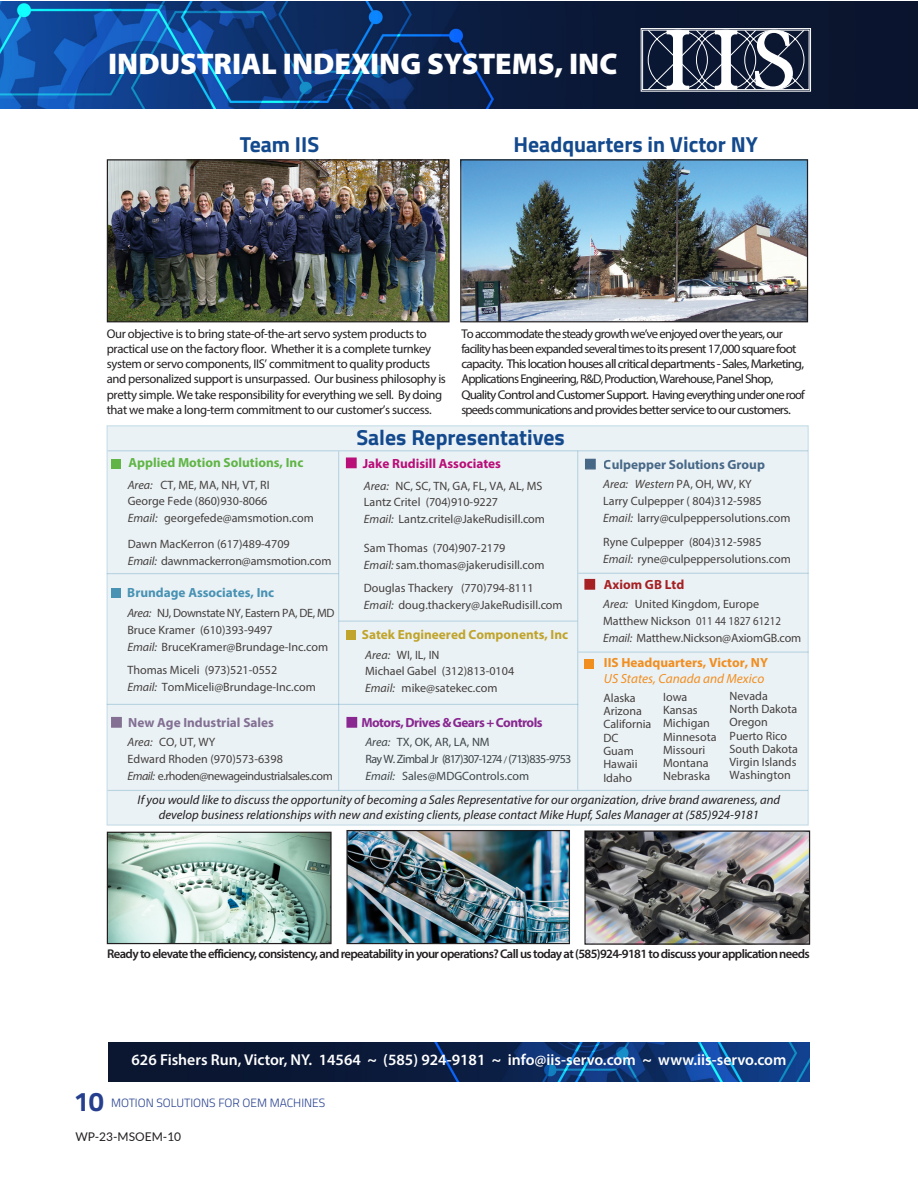
<style>
.page{position:relative;width:918px;height:1188px;background:#fff}
.page>*{position:absolute;margin:0;border:0;box-sizing:border-box;transform-origin:0 0}
.t1{font:900 30px "Myriad Pro";color:#fff}
.t2{font:700 27px "Titillium Web";color:#253f8e}
.t3{font:700 21.75px "Titillium Web";color:#13498d}
.t4{font:600 15.75px "Myriad Pro";color:#fff}
.t5{font:700 13.35px/15.9px "Myriad Pro";color:#f18e20}
.t6{font:700 13.35px "Myriad Pro";color:#c0a42b}
.t7{font:700 13.35px "Myriad Pro";letter-spacing:-.04em;color:#892890}
.t8{font:700 13.35px "Myriad Pro";color:#60b546}
.t9{font:700 13.35px "Myriad Pro";color:#002c56}
.t10{font:700 13.35px "Myriad Pro";color:#b90d77}
.t11{font:700 13.35px "Myriad Pro";color:#4892b3}
.t12{font:700 13.35px "Myriad Pro";color:#837093}
.t13{font:700 13.35px "Myriad Pro";color:#a62023}
.t14{font:12.75px/15.3px "Myriad Pro";letter-spacing:-.06em;color:#231f20}
.t15{font:12.75px/15.1px "Myriad Pro";letter-spacing:-.03em;color:#231f20}
.t16{font:italic 12.75px/15.1px "Myriad Pro";color:#231f20;text-align:center}
.t17{font:600 12.75px "Myriad Pro";letter-spacing:-.05em;color:#231f20}
.t18{font:12.15px/13.4px "Myriad Pro";color:#44403d}
.t19{font:12.15px/17px "Myriad Pro";letter-spacing:-.04em;color:#3f464b}
.t20{font:12.15px/17px "Myriad Pro";letter-spacing:-.04em;color:#44403d}
.t21{font:300 12px "Titillium Web";color:#253f8e}
.t22{font:12px "Lato";color:#231f20}
.s1{font-style:italic}
.s2{font-size:9.6px}
.s3{font-weight:400;font-style:italic}
</style>
<div class="page">
<img style="left:464px;top:161px;width:342px;height:159px">
<div style="left:460px;top:159px;width:348px;height:163px;border:1px solid #231f20"></div>
<div style="left:109px;top:161px;width:355px;height:176px;background:#fff"></div>
<img style="left:109px;top:161px;width:339px;height:159px">
<div style="left:107px;top:159px;width:343px;height:163px;border:1px solid #231f20"></div>
<div style="left:107px;top:425px;width:702px;height:401px;background:#ebf2f6"></div>
<div style="left:346px;top:717px;width:11px;height:11px;background:#892890;border:1px solid #892890"></div>
<div style="left:346px;top:457px;width:11px;height:11px;background:#b90d77;border:1px solid #b90d77"></div>
<div style="left:346px;top:630px;width:10px;height:10px;background:#c0a42b"></div>
<div style="left:112px;top:588px;width:9px;height:9px;background:#4892b3"></div>
<div style="left:111px;top:459px;width:10px;height:10px;background:#60b546"></div>
<div style="left:584px;top:579px;width:11px;height:11px;background:#a62023;border:1px solid #a62023"></div>
<div style="left:585px;top:659px;width:9px;height:9px;background:#f18e20"></div>
<img style="left:109px;top:834px;width:221px;height:108px">
<div style="left:107px;top:832px;width:225px;height:112px;border:1px solid #231f20"></div>
<img style="left:586px;top:832px;width:222px;height:111px">
<div style="left:584px;top:830px;width:226px;height:115px;border:1px solid #231f20"></div>
<div style="left:585px;top:459px;width:11px;height:11px;background:#466786"></div>
<div style="left:111px;top:717px;width:11px;height:11px;background:#837093;border:1px solid #837093"></div>
<img style="left:348px;top:832px;width:220px;height:110px">
<div style="left:346px;top:830px;width:224px;height:114px;border:1px solid #231f20"></div>
<div style="left:100px;top:565px;width:246px;height:17px;background:#ebf2f6"></div>
<hr style="left:107px;top:573px;width:232px;height:1px;background:#4892b3">
<div style="left:100px;top:696px;width:485px;height:17px;background:#ebf2f6"></div>
<hr style="left:107px;top:704px;width:471px;height:1px;background:#4892b3">
<div style="left:332px;top:613px;width:252px;height:17px;background:#fff;opacity:.75"></div>
<hr style="left:339px;top:621px;width:238px;height:1px;background:#4892b3">
<div style="left:571px;top:565px;width:245px;height:17px;background:#fff;opacity:.75"></div>
<hr style="left:578px;top:573px;width:231px;height:1px;background:#4892b3">
<div style="left:571px;top:644px;width:245px;height:17px;background:#ebf2f6"></div>
<hr style="left:578px;top:651px;width:231px;height:2px;background:#4892b3">
<div style="left:330px;top:444px;width:17px;height:354px;background:#ebf2f6"></div>
<hr style="left:338px;top:451px;width:1px;height:339px;background:#4892b3">
<div style="left:569px;top:444px;width:17px;height:353px;background:#fff;opacity:.75"></div>
<hr style="left:577px;top:451px;width:1px;height:339px;background:#4892b3">
<div style="left:101px;top:442px;width:714px;height:17px;background:#fff;opacity:.75"></div>
<hr style="left:108px;top:450px;width:700px;height:1px;background:#4892b3">
<div style="left:101px;top:782px;width:714px;height:17px;background:#ebf2f6"></div>
<hr style="left:108px;top:790px;width:700px;height:1px;background:#4892b3">
<img style="left:108px;top:1043px;width:702px;height:39px">
<img style="left:0;top:2px;width:918px;height:106px">
<div style="left:641px;top:28px;width:170px;height:64px;border:1px solid #fff"></div>
<div style="left:642px;top:30px;width:167px;height:60px;border:1px solid #fff"></div>
<svg style="left:647px;top:29px;width:158px;height:62px"></svg>
<p class="t1" style="left:108px;top:44px;width:511px">INDUSTRIAL INDEXING SYSTEMS, INC</p>
<p class="t3" style="left:240px;top:128px;width:81px">Team IIS</p>
<p class="t3" style="left:514px;top:128px;width:246px">Headquarters in Victor NY</p>
<p class="t15" style="left:107px;top:326px;width:341px">Our objective is to bring state-of-the-art servo system products to practical use on the factory oor. Whether it is a complete turnkey system or servo components, IIS’ commitment to quality products and personalized support is unsurpassed. Our business philosophy is pretty simple. We take responsibility for everything we sell. By doing that we make a long-term commitment to our customer’s success.</p>
<p class="t14" style="left:461px;top:326px;width:345px">To accommodate the steady growth we’ve enjoyed over the years, our facility has been expanded several times to its present 17,000 square foot capacity. This location houses all critical departments - Sales, Marketing, Applications Engineering, R&amp;D, Production, Warehouse, Panel Shop, Quality Control and Customer Support. Having everything under one roof speeds communicationsand provides better service to our customers.</p>
<p class="t8" style="left:129px;top:454px;width:176px">Applied Motion Solutions, Inc</p>
<p class="t18" style="left:128px;top:476px;width:188px;line-height:17px"><span class="s1">Area:</span> CT, ME, MA, NH, VT, RI<br>George Fede (860)930-8066<br><span class="s1">Email:</span> georgefede@amsmotion.com</p>
<p class="t18" style="left:128px;top:535px;width:205px;line-height:17px">Dawn MacKerron (617)489-4709<br><span class="s1">Email:</span> dawnmackerron@amsmotion.com</p>
<p class="t11" style="left:127px;top:584px;width:148px">Brundage Associates, Inc</p>
<p class="t18" style="left:127px;top:605px;width:209px;line-height:17px"><span class="s1">Area:</span> NJ, Downstate NY, Eastern PA, DE, MD<br>Bruce Kramer (610)393-9497<br><span class="s1">Email:</span> BruceKramer@Brundage-Inc.com</p>
<p class="t18" style="left:127px;top:661px;width:190px;line-height:17px">Thomas Miceli (973)521-0552<br><span class="s1">Email:</span> TomMiceli@Brundage-Inc.com</p>
<p class="t12" style="left:128px;top:714px;width:147px">New Age Industrial Sales</p>
<p class="t20" style="left:128px;top:734px;width:207px"><span class="s1">Area:</span> CO, UT, WY<br>Edward Rhoden (970)573-6398<br><span class="s1">Email:</span> e.rhoden@newageindustrialsales.com</p>
<p class="t3" style="left:356px;top:421px;width:210px">Sales Representatives</p>
<p class="t10" style="left:363px;top:455px;width:140px">Jake Rudisill Associates</p>
<p class="t18" style="left:364px;top:477px;width:183px;line-height:17px"><span class="s1">Area:</span> NC, SC, TN, GA, FL, VA, AL, MS<br>Lantz Critel (704)910-9227<br><span class="s1">Email:</span> Lantz.critel@JakeRudisill.com</p>
<p class="t18" style="left:364px;top:540px;width:182px;line-height:17px">Sam Thomas (704)907-2179<br><span class="s1">Email:</span> sam.thomas@jakerudisill.com</p>
<p class="t18" style="left:364px;top:579px;width:200px;line-height:17px">Douglas Thackery (770)794-8111<br><span class="s1">Email:</span> doug.thackery@JakeRudisill.com</p>
<p class="t6" style="left:362px;top:626px;width:208px">Satek Engineered Components, Inc</p>
<p class="t18" style="left:365px;top:646px;width:151px;line-height:17px"><span class="s1">Area:</span> WI, IL, IN<br>Michael Gabel (312)813-0104<br><span class="s1">Email:</span> mike@satekec.com</p>
<p class="t7" style="left:361px;top:714px;width:183px">Motors, Drives &amp; Gears + Controls</p>
<p class="t19" style="left:365px;top:733px;width:208px"><span class="s1">Area:</span> TX, OK, AR, LA, NM<br>Ray W. Zimbal Jr (817)307-1274 <span class="s2">/</span> (713)835-9753<br><span class="s1">Email:</span> Sales@MDGControls.com</p>
<p class="t9" style="left:604px;top:456px;width:163px">Culpepper Solutions Group</p>
<p class="t18" style="left:603px;top:475px;width:189px;line-height:17px"><span class="s1">Area: Western</span> PA, OH, WV, KY<br>Larry Culpepper ( 804)312-5985<br><span class="s1">Email:</span> larry@culpeppersolutions.com</p>
<p class="t18" style="left:603px;top:533px;width:189px;line-height:17px">Ryne Culpepper (804)312-5985<br><span class="s1">Email:</span> ryne@culpeppersolutions.com</p>
<p class="t13" style="left:604px;top:576px;width:82px">Axiom GB Ltd</p>
<p class="t18" style="left:603px;top:596px;width:200px;line-height:17px"><span class="s1">Area:</span> United Kingdom, Europe<br>Matthew Nickson 011 44 1827 61212<br><span class="s1">Email:</span> Matthew.Nickson@AxiomGB.com</p>
<p class="t5" style="left:604px;top:654px;width:166px">IIS Headquarters, Victor, NY<br><span class="s3">US States, Canada and Mexico</span></p>
<p class="t18" style="left:663px;top:690px;width:55px">Iowa<br>Kansas<br>Michigan<br>Minnesota<br>Missouri<br>Montana<br>Nebraska</p>
<p class="t18" style="left:730px;top:689px;width:70px">Nevada<br>North Dakota<br>Oregon<br>Puerto Rico<br>South Dakota<br>Virgin Islands<br>Washington</p>
<p class="t18" style="left:603px;top:691px;width:49px">Alaska<br>Arizona<br>California<br>DC<br>Guam<br>Hawaii<br>Idaho</p>
<p class="t16" style="left:138px;top:792px;width:644px">If you would like to discuss the opportunity of becoming a Sales Representative for our organization, drive brand awareness, and develop business relationships with new and existing clients, please contact Mike Hupf, Sales Manager at (585)924-9181</p>
<p class="t17" style="left:107px;top:945px;width:704px">Ready to elevate the efficiency, consistency, and repeatability in your operations? Call us today at (585)924-9181 to discuss your application needs</p>
<p class="t4" style="left:131px;top:1050px;width:657px">626 Fishers Run, Victor, NY. 14564 ~ (585) 924-9181 ~ info@iis-servo.com ~ www.iis-servo.com</p>
<p class="t2" style="left:74px;top:1081px;width:32px">10</p>
<p class="t21" style="left:111px;top:1094px;width:216px">MOTION SOLUTIONS FOR OEM MACHINES</p>
<p class="t22" style="left:75px;top:1128px;width:107px">WP-23-MSOEM-10</p>
</div>
